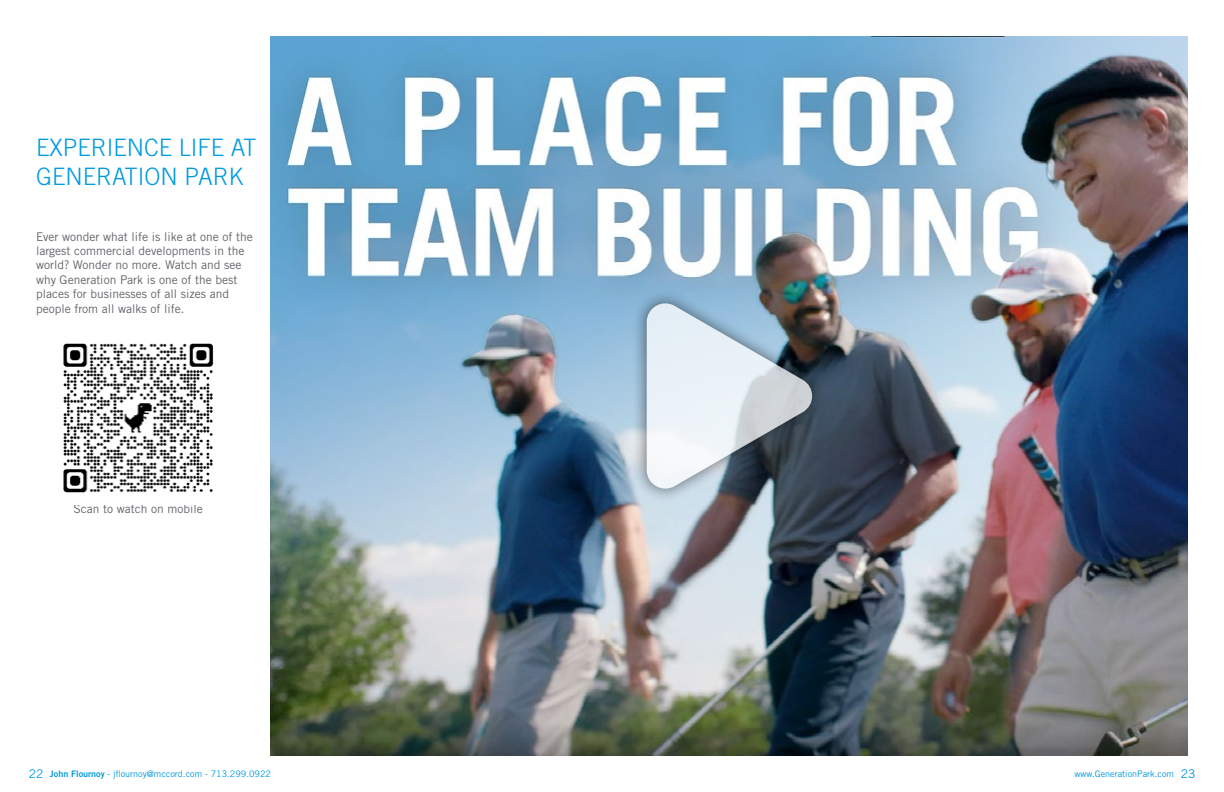
<style>
.page{position:relative;width:1224px;height:792px;background:#fff}
.page>*{position:absolute;margin:0;border:0;box-sizing:border-box;transform-origin:0 0}
.t1{font:300 24px/28.8px "Trade Gothic LT Std";color:#009ade}
.t2{font:12px/14.4px "Trade Gothic LT Std";color:#61646a}
.t3{font:9px "Trade Gothic LT Std";color:#009ade}
.s1{font-size:12px}
.s2{font-family:"Trade Gothic LT Std Bd 2"}
</style>
<div class="page">
<img style="left:63px;top:343px;width:151px;height:150px">
<img style="left:271px;top:36px;width:917px;height:720px">
<div style="left:632px;top:289px;width:195px;height:215px;background:#000;opacity:.75"></div>
<svg style="left:647px;top:299px;width:168px;height:194px;background:#afb9c2"></svg>
<h1 class="t1" style="left:36px;top:133px;width:222px">EXPERIENCE LIFE AT<br>GENERATION PARK</h1>
<p class="t2" style="left:36px;top:229px;width:218px">Ever wonder what life is like at one of the largest commercial developments in the world? Wonder no more. Watch and see why Generation Park is one of the best places for businesses of all sizes and people from all walks of life.</p>
<p class="t2" style="left:73px;top:502px;width:131px">Scan to watch on mobile</p>
<p class="t3" style="left:29px;top:769px;width:244px"><span class="s1">22</span> <span class="s2">John Flournoy</span> - jflournoy@mccord.com - 713.299.0922</p>
<p class="t3" style="left:1074px;top:769px;width:122px">www.GenerationPark.com <span class="s1">23</span></p>
</div>
